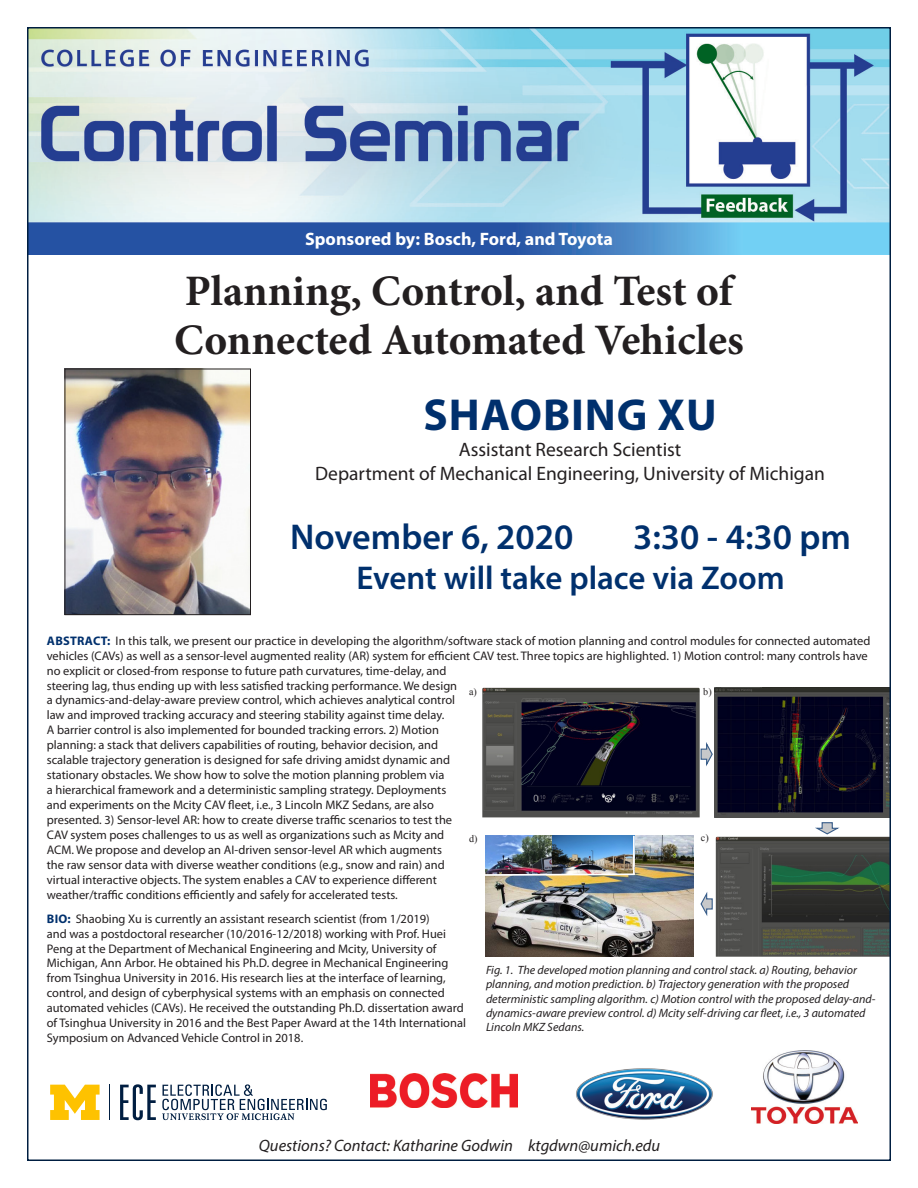
<style>
.page{position:relative;width:918px;height:1188px;background:#fff}
.page>*{position:absolute;margin:0;border:0;box-sizing:border-box;transform-origin:0 0}
.t1{font:700 45px "Myriad Pro";letter-spacing:.02em;color:#00306d}
.t2{font:700 43.5px/49.5px "Minion Pro";letter-spacing:-.005em;color:#231f20}
.t3{font:600 36px "Myriad Pro";color:#00306d}
.t4{font:600 33px "Myriad Pro";color:#00306d}
.t5{font:19.5px "Myriad Pro";color:#231f20}
.t6{font:700 18px "Myriad Pro";color:#fff}
.t7{font:italic 16.5px "Myriad Pro";color:#231f20}
.t8{font:12.45px/15px "Myriad Pro";color:#231f20}
.t9{font:italic 12px/14.4px "Myriad Pro";color:#231f20}
.t10{font:10.2px "Times New Roman";color:#231f20}
.s1{font-weight:700;color:#00306d}
</style>
<div class="page">
<img style="left:30px;top:30px;width:858px;height:225px">
<hr style="left:110px;top:1085px;width:1px;height:35px;background:#001e41">
<svg style="left:50px;top:1085px;width:50px;height:35px"></svg>
<svg style="left:120px;top:1084px;width:36px;height:36px"></svg>
<svg style="left:162px;top:1084px;width:165px;height:36px"></svg>
<img style="left:370px;top:1073px;width:148px;height:34px">
<img style="left:576px;top:1068px;width:137px;height:52px">
<img style="left:751px;top:1051px;width:107px;height:72px">
<img style="left:67px;top:371px;width:182px;height:242px">
<div style="left:65px;top:369px;width:186px;height:246px;border:1px solid #231f20"></div>
<img style="left:482px;top:688px;width:218px;height:129px">
<img style="left:714px;top:688px;width:174px;height:129px">
<img style="left:716px;top:837px;width:172px;height:120px">
<svg style="left:815px;top:822px;width:25px;height:13px"></svg>
<svg style="left:700px;top:742px;width:13px;height:25px"></svg>
<svg style="left:700px;top:892px;width:13px;height:24px"></svg>
<img style="left:485px;top:836px;width:208px;height:121px">
<img style="left:485px;top:836px;width:148px;height:37px">
<svg style="left:485px;top:873px;width:151px;height:4px"></svg>
<hr style="left:633px;top:836px;width:2px;height:39px;background:#fff">
<p class="t6" style="left:305px;top:227px;width:309px">Sponsored by: Bosch, Ford, and Toyota</p>
<p class="t2" style="left:174px;top:265px;width:571px">Planning, Control, and Test of<br>Connected Automated Vehicles</p>
<p class="t1" style="left:424px;top:385px;width:295px">SHAOBING XU</p>
<p class="t5" style="left:459px;top:438px;width:224px">Assistant Research Scientist</p>
<p class="t5" style="left:315px;top:461px;width:511px">Department of Mechanical Engineering, University of Michigan</p>
<p class="t3" style="left:290px;top:514px;width:285px">November 6, 2020</p>
<p class="t3" style="left:633px;top:514px;width:220px">3:30 - 4:30 pm</p>
<p class="t4" style="left:357px;top:557px;width:430px">Event will take place via Zoom</p>
<p class="t8" style="left:47px;top:633px;width:825px"><span class="s1">ABSTRACT:</span> In this talk, we present our practice in developing the algorithm/software stack of motion planning and control modules for connected automated vehicles (CAVs) as well as a sensor-level augmented reality (AR) system for efficient CAV test. Three topics are highlighted. 1) Motion control: many controls have no explicit or closed-from response to future path curvatures, time-delay, and<br>steering lag, thus ending up with less satisfied tracking performance. We design<br>a dynamics-and-delay-aware preview control, which achieves analytical control<br>law and improved tracking accuracy and steering stability against time delay.<br>A barrier control is also implemented for bounded tracking errors. 2) Motion<br>planning: a stack that delivers capabilities of routing, behavior decision, and<br>scalable trajectory generation is designed for safe driving amidst dynamic and<br>stationary obstacles. We show how to solve the motion planning problem via<br>a hierarchical framework and a deterministic sampling strategy. Deployments<br>and experiments on the Mcity CAV fleet, i.e., 3 Lincoln MKZ Sedans, are also<br>presented. 3) Sensor-level AR: how to create diverse traffic scenarios to test the<br>CAV system poses challenges to us as well as organizations such as Mcity and<br>ACM. We propose and develop an AI-driven sensor-level AR which augments<br>the raw sensor data with diverse weather conditions (e.g., snow and rain) and<br>virtual interactive objects. The system enables a CAV to experience different<br>weather/traffic conditions efficiently and safely for accelerated tests.</p>
<p class="t8" style="left:47px;top:911px;width:421px"><span class="s1">BIO:</span> Shaobing Xu is currently an assistant research scientist (from 1/2019)<br>and was a postdoctoral researcher (10/2016-12/2018) working with Prof. Huei Peng at the Department of Mechanical Engineering and Mcity, University of Michigan, Ann Arbor. He obtained his Ph.D. degree in Mechanical Engineering from Tsinghua University in 2016. His research lies at the interface of learning, control, and design of cyberphysical systems with an emphasis on connected automated vehicles (CAVs). He received the outstanding Ph.D. dissertation award of Tsinghua University in 2016 and the Best Paper Award at the 14th International Symposium on Advanced Vehicle Control in 2018.</p>
<p class="t10" style="left:469px;top:684px;width:9px">a)</p>
<p class="t10" style="left:703px;top:684px;width:10px">b)</p>
<p class="t10" style="left:701px;top:831px;width:9px">c)</p>
<p class="t10" style="left:469px;top:832px;width:10px">d)</p>
<p class="t9" style="left:486px;top:962px;width:391px">Fig. 1. The developed motion planning and control stack. a) Routing, behavior planning, and motion prediction. b) Trajectory generation with the proposed deterministic sampling algorithm. c) Motion control with the proposed delay-and&shy;dynamics-aware preview control. d) Mcity self-driving car fleet, i.e., 3 automated Lincoln MKZ Sedans.</p>
<p class="t7" style="left:259px;top:1135px;width:403px">Questions? Contact: Katharine Godwin ktgdwn@umich.edu</p>
</div>
